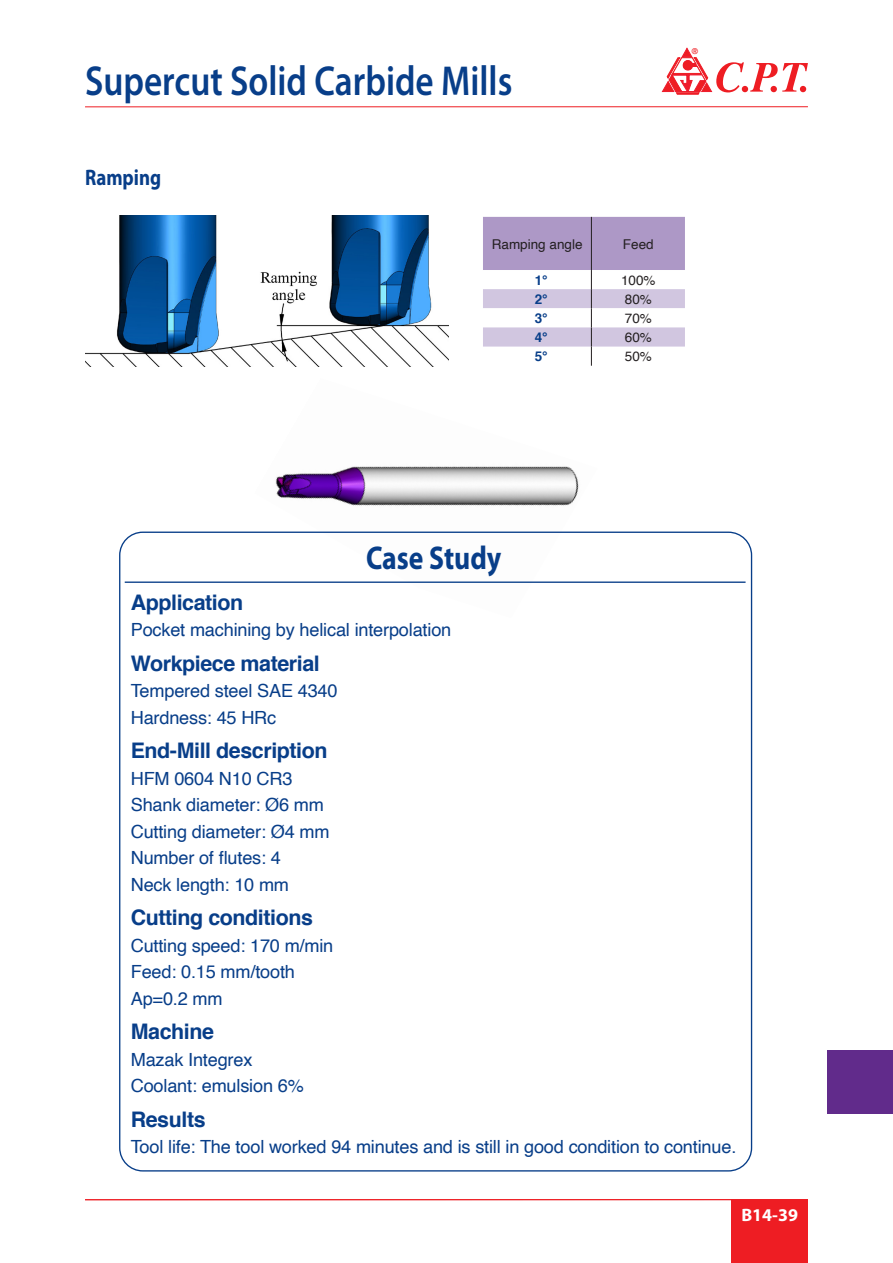
<style>
.page{position:relative;width:893px;height:1263px;background:#fff}
.page>*{position:absolute;margin:0;border:0;box-sizing:border-box;transform-origin:0 0}
.t1{font:600 42px "Myriad Pro";color:#083e89;scale:.84 1}
.t2{font:700 33px "Myriad Pro";color:#083e89;scale:.84 1}
.t3{font:700 22.5px "Myriad Pro";color:#083e89;scale:.84 1}
.t4{font:700 21.45px "Helvetica";letter-spacing:-.02em;color:#083e89}
.t5{font:18.15px/26.4px "Helvetica";letter-spacing:-.01em;color:#083e89}
.t6{font:700 18px "Myriad Pro";color:#fff}
.t7{font:13.5px "Helvetica";color:#231f20}
.t8{font:700 13.5px "Helvetica";color:#083e89}
.t9{font:500 11.25px "Win Soft Pro";color:#ee1d23}
</style>
<div class="page">
<hr style="left:85px;top:106px;width:723px;height:1px;background:#ee1d23">
<div style="left:731px;top:1199px;width:77px;height:64px;background:#ee1d23"></div>
<hr style="left:85px;top:1199px;width:723px;height:1px;background:#ee1d23">
<div style="left:827px;top:1050px;width:66px;height:64px;background:#612b8b"></div>
<svg style="left:662px;top:48px;width:146px;height:46px"></svg>
<img style="left:275px;top:466px;width:304px;height:40px">
<hr style="left:125px;top:581px;width:621px;height:2px;background:#083e89">
<svg style="left:483px;top:217px;width:202px;height:149px"></svg>
<img style="left:85px;top:216px;width:364px;height:151px">
<h1 class="t1" style="left:85px;top:54px;width:510px">Supercut Solid Carbide Mills</h1>
<p class="t3" style="left:85px;top:163px;width:92px">Ramping</p>
<p class="t7" style="left:492px;top:233px;width:92px">Ramping angle</p>
<p class="t7" style="left:623px;top:233px;width:32px">Feed</p>
<p class="t8" style="left:535px;top:269px;width:14px">1°</p>
<p class="t7" style="left:621px;top:269px;width:36px">100%</p>
<p class="t8" style="left:535px;top:288px;width:14px">2°</p>
<p class="t7" style="left:625px;top:289px;width:29px">80%</p>
<p class="t8" style="left:535px;top:307px;width:14px">3°</p>
<p class="t7" style="left:625px;top:308px;width:29px">70%</p>
<p class="t8" style="left:535px;top:326px;width:14px">4°</p>
<p class="t7" style="left:625px;top:327px;width:29px">60%</p>
<p class="t8" style="left:535px;top:345px;width:14px">5°</p>
<p class="t7" style="left:625px;top:346px;width:29px">50%</p>
<p class="t9" style="left:691px;top:43px;width:8px">®</p>
<h2 class="t2" style="left:366px;top:536px;width:163px">Case Study</h2>
<p class="t4" style="left:131px;top:585px;width:114px">Application</p>
<p class="t5" style="left:131px;top:617px;width:322px">Pocket machining by helical interpolation</p>
<p class="t4" style="left:131px;top:646px;width:191px">Workpiece material</p>
<p class="t5" style="left:131px;top:678px;width:208px">Tempered steel SAE 4340<br>Hardness: 45 HRc</p>
<p class="t4" style="left:131px;top:733px;width:198px">End-Mill description</p>
<p class="t5" style="left:131px;top:766px;width:200px">HFM 0604 N10 CR3<br>Shank diameter: Ø6 mm<br>Cutting diameter: Ø4 mm<br>Number of flutes: 4<br>Neck length: 10 mm</p>
<p class="t4" style="left:131px;top:900px;width:184px">Cutting conditions</p>
<p class="t5" style="left:131px;top:933px;width:204px">Cutting speed: 170 m/min<br>Feed: 0.15 mm/tooth<br>Ap=0.2 mm</p>
<p class="t4" style="left:131px;top:1014px;width:85px">Machine</p>
<p class="t5" style="left:131px;top:1047px;width:175px">Mazak Integrex<br>Coolant: emulsion 6%</p>
<p class="t4" style="left:131px;top:1102px;width:76px">Results</p>
<p class="t5" style="left:131px;top:1134px;width:607px">Tool life: The tool worked 94 minutes and is still in good condition to continue.</p>
<p class="t6" style="left:741px;top:1203px;width:58px">B14-39</p>
</div>
